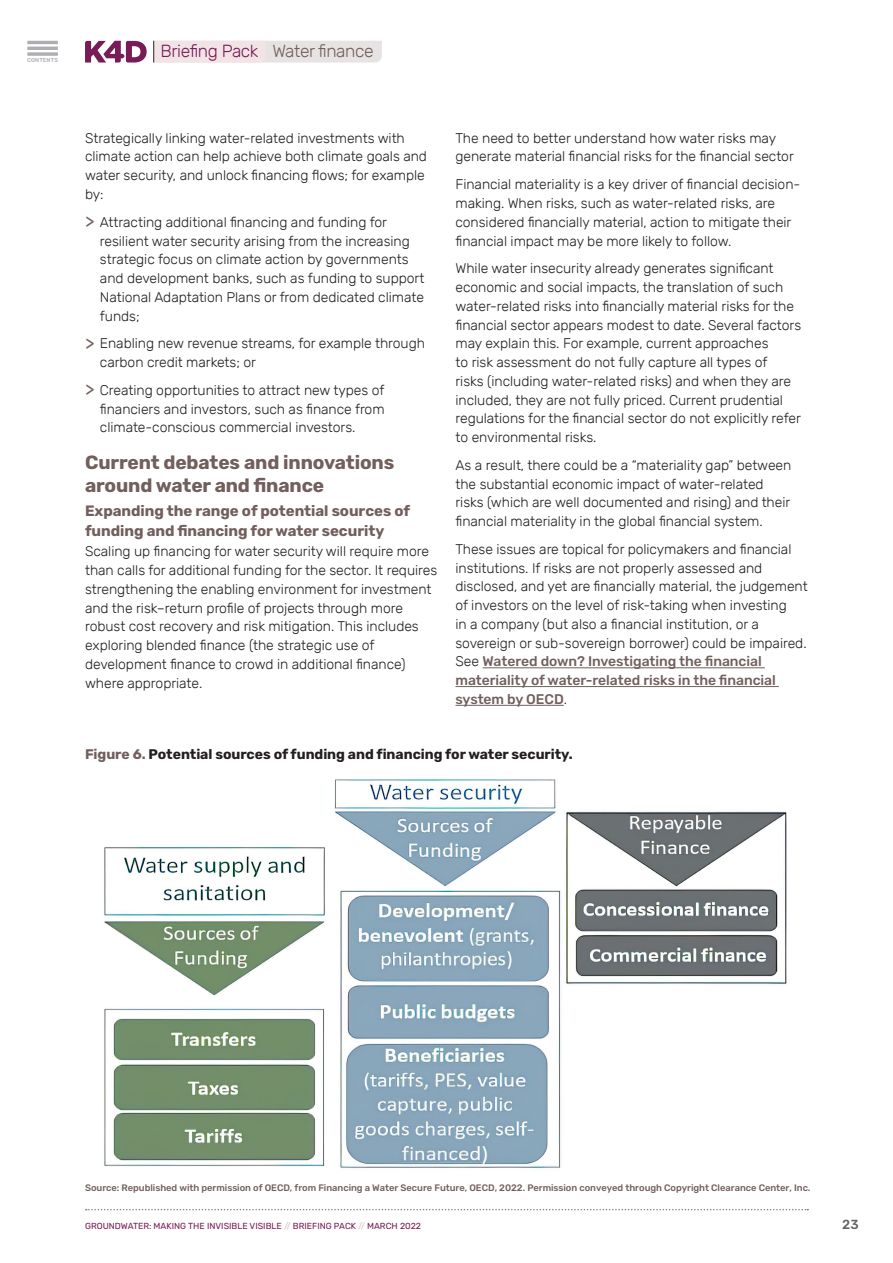
<style>
.page{position:relative;width:893px;height:1263px;background:#fff}
.page>*{position:absolute;margin:0;border:0;box-sizing:border-box;transform-origin:0 0}
.t1{font:700 19.2px/23.2px "Rubik";letter-spacing:-.005em;color:#715f5c}
.t2{font:300 17.4px "Rubik";letter-spacing:-.025em;color:#781b57}
.t3{font:700 15px/19.2px "Rubik";letter-spacing:-.005em;color:#715f5c}
.t4{font:300 13.95px/18.8px "Rubik";letter-spacing:-.005em;color:#231f20}
.t5{font:700 13.95px "Rubik";letter-spacing:-.005em;color:#231f20}
.t6{font:500 13.2px "Rubik";color:#636366}
.t7{font:500 9.3px "Rubik";letter-spacing:-.005em;color:#715f5c}
.t8{font:8.7px "Rubik";color:#781b57}
.t9{font:500 5.7px "Rubik";letter-spacing:.02em;color:#adaeb2}
.s1{color:#715f5c}
.s2{font-weight:400;font-size:18px;color:#715f5c}
.s3{font-weight:500;color:#715f5c}
.s4{color:#d9bbc3}
</style>
<div class="page">
<hr style="left:483px;top:667px;width:282px;height:1px;background:#715f5c">
<hr style="left:455px;top:686px;width:324px;height:1px;background:#715f5c">
<hr style="left:455px;top:705px;width:109px;height:1px;background:#715f5c">
<svg style="left:86px;top:1209px;width:722px;height:1px"></svg>
<hr style="left:27px;top:41px;width:31px;height:3px;background:#adaeb2">
<hr style="left:27px;top:47px;width:31px;height:3px;background:#adaeb2">
<svg style="left:27px;top:52px;width:31px;height:4px"></svg>
<svg style="left:85px;top:41px;width:62px;height:22px"></svg>
<svg style="left:153px;top:41px;width:229px;height:22px;background:#ebe3e3"></svg>
<img style="left:104px;top:779px;width:683px;height:389px">
<p class="t9" style="left:27px;top:57px;width:33px">CONTENTS</p>
<p class="t2" style="left:161px;top:41px;width:215px">Briefing Pack <span class="s1">Water finance</span></p>
<p class="t4" style="left:85px;top:129px;width:344px">Strategically linking water-related investments with climate action can help achieve both climate goals and water security, and unlock financing flows; for example by:</p>
<p class="t4" style="left:100px;top:213px;width:326px;text-indent:-15px"><span class="s2">&gt;</span> Attracting additional financing and funding for resilient water security arising from the increasing strategic focus on climate action by governments and development banks, such as funding to support National Adaptation Plans or from dedicated climate funds;</p>
<p class="t4" style="left:100px;top:334px;width:327px;text-indent:-15px"><span class="s2">&gt;</span> Enabling new revenue streams, for example through carbon credit markets; or</p>
<p class="t4" style="left:100px;top:381px;width:286px;text-align:justify;text-indent:-15px"><span class="s2">&gt;</span> Creating opportunities to attract new types of financiers and investors, such as finance from climate-conscious commercial investors.</p>
<h1 class="t1" style="left:85px;top:451px;width:311px">Current debates and innovations around water and finance</h1>
<p class="t3" style="left:85px;top:502px;width:327px">Expanding the range of potential sources of funding and financing for water security</p>
<p class="t4" style="left:85px;top:543px;width:354px">Scaling up financing for water security will require more than calls for additional funding for the sector. It requires strengthening the enabling environment for investment and the risk–return profile of projects through more robust cost recovery and risk mitigation. This includes exploring blended finance (the strategic use of development finance to crowd in additional finance) where appropriate.</p>
<p class="t4" style="left:455px;top:129px;width:340px">The need to better understand how water risks may generate material financial risks for the financial sector</p>
<p class="t4" style="left:455px;top:175px;width:346px">Financial materiality is a key driver of financial decision&shy;making. When risks, such as water-related risks, are considered financially material, action to mitigate their financial impact may be more likely to follow.</p>
<p class="t4" style="left:455px;top:259px;width:347px">While water insecurity already generates significant economic and social impacts, the translation of such water-related risks into financially material risks for the financial sector appears modest to date. Several factors may explain this. For example, current approaches<br>to risk assessment do not fully capture all types of<br>risks (including water-related risks) and when they are included, they are not fully priced. Current prudential regulations for the financial sector do not explicitly refer to environmental risks.</p>
<p class="t4" style="left:455px;top:456px;width:337px">As a result, there could be a “materiality gap” between the substantial economic impact of water-related risks (which are well documented and rising) and their financial materiality in the global financial system.</p>
<p class="t4" style="left:455px;top:540px;width:354px">These issues are topical for policymakers and financial institutions. If risks are not properly assessed and disclosed, and yet are financially material, the judgement of investors on the level of risk-taking when investing<br>in a company (but also a financial institution, or a sovereign or sub-sovereign borrower) could be impaired.<br>See <span class="s3">Watered down? Investigating the financial materiality of water-related risks in the financial system by OECD</span>.</p>
<p class="t5" style="left:85px;top:746px;width:489px"><span class="s1">Figure 6.</span> Potential sources of funding and financing for water security.</p>
<p class="t7" style="left:85px;top:1182px;width:727px">Source: Republished with permission of OECD, from Financing a Water Secure Future, OECD, 2022. Permission conveyed through Copyright Clearance Center, Inc.</p>
<p class="t8" style="left:85px;top:1221px;width:337px">GROUNDWATER: MAKING THE INVISIBLE VISIBLE <span class="s4">//</span> BRIEFING PACK <span class="s4">//</span> MARCH 2022</p>
<p class="t6" style="left:842px;top:1216px;width:18px">23</p>
</div>
